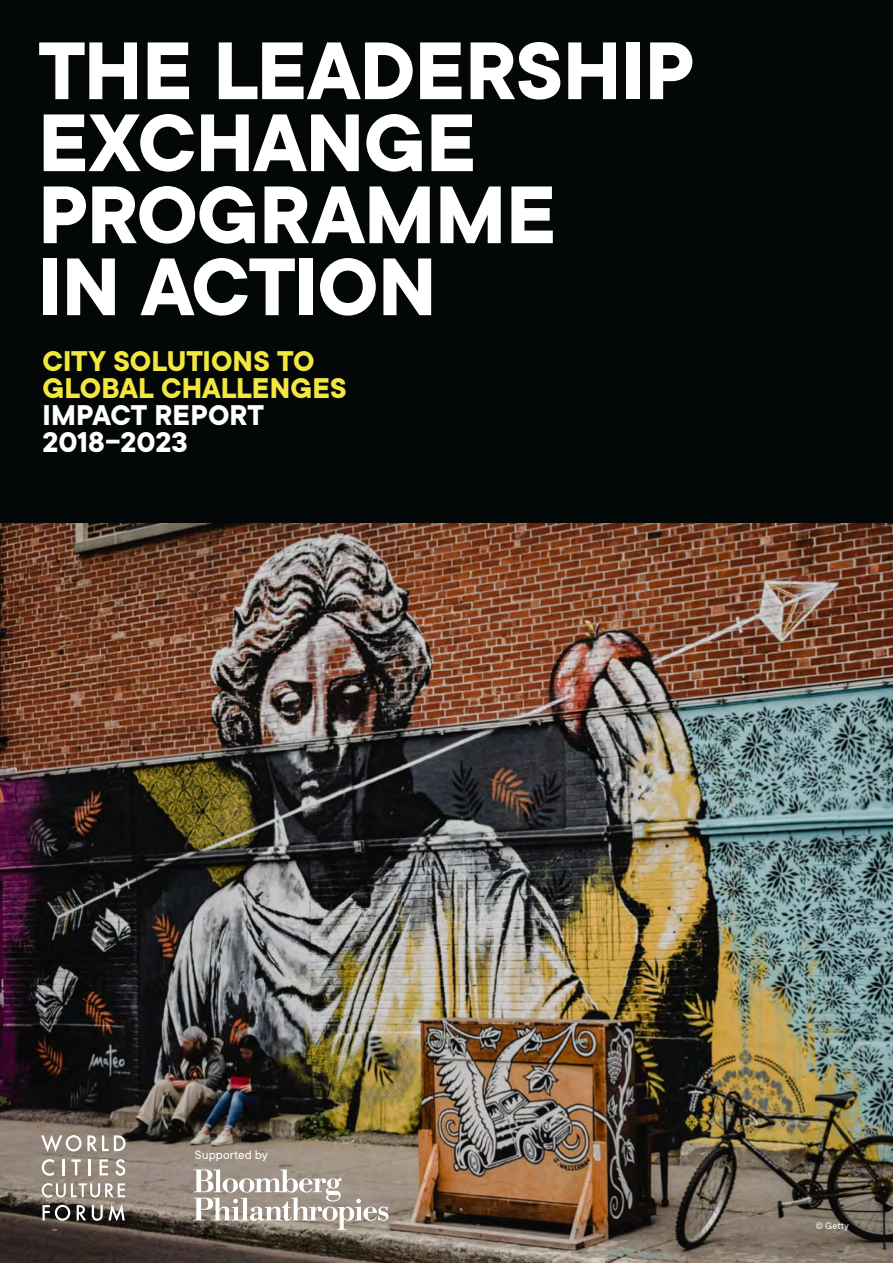
<style>
.page{position:relative;width:893px;height:1263px;background:#040707}
.page>*{position:absolute;margin:0;border:0;box-sizing:border-box;transform-origin:0 0}
.t1{font:700 90px/72px "TT Commons";letter-spacing:-.005em;color:#fff}
.t2{font:700 31.5px/27px "TT Commons";color:#f2e73f}
.t3{font:13.5px "TT Commons";letter-spacing:.01em;color:#fff}
.Body_9pt{font:10.5px "TT Commons";color:#fff}
.s1{color:#fff}
</style>
<div class="page">
<img style="left:0;top:523px;width:893px;height:740px">
<svg style="left:41px;top:1135px;width:85px;height:17px"></svg>
<svg style="left:42px;top:1159px;width:12px;height:17px"></svg>
<svg style="left:62px;top:1159px;width:2px;height:16px"></svg>
<svg style="left:71px;top:1159px;width:10px;height:16px"></svg>
<hr style="left:88px;top:1159px;width:3px;height:16px;background:#fff">
<svg style="left:100px;top:1159px;width:8px;height:16px"></svg>
<svg style="left:115px;top:1159px;width:10px;height:17px"></svg>
<svg style="left:42px;top:1183px;width:83px;height:14px"></svg>
<svg style="left:43px;top:1205px;width:27px;height:16px"></svg>
<svg style="left:77px;top:1205px;width:9px;height:15px"></svg>
<svg style="left:92px;top:1205px;width:11px;height:16px"></svg>
<svg style="left:109px;top:1204px;width:16px;height:17px"></svg>
<svg style="left:194px;top:1169px;width:194px;height:61px;background:#b0a69d"></svg>
<p class="t1" style="left:38px;top:37px;width:658px">THE LEADERSHIP<br>EXCHANGE<br>PROGRAMME<br>IN ACTION</p>
<p class="t2" style="left:43px;top:348px;width:306px">CITY SOLUTIONS TO<br>GLOBAL CHALLENGES<br><span class="s1">IMPACT REPORT<br>2018–2023</span></p>
<p class="t3" style="left:195px;top:1147px;width:74px">Supported by</p>
<p class="Body_9pt" style="left:816px;top:1220px;width:34px">© Getty</p>
</div>
